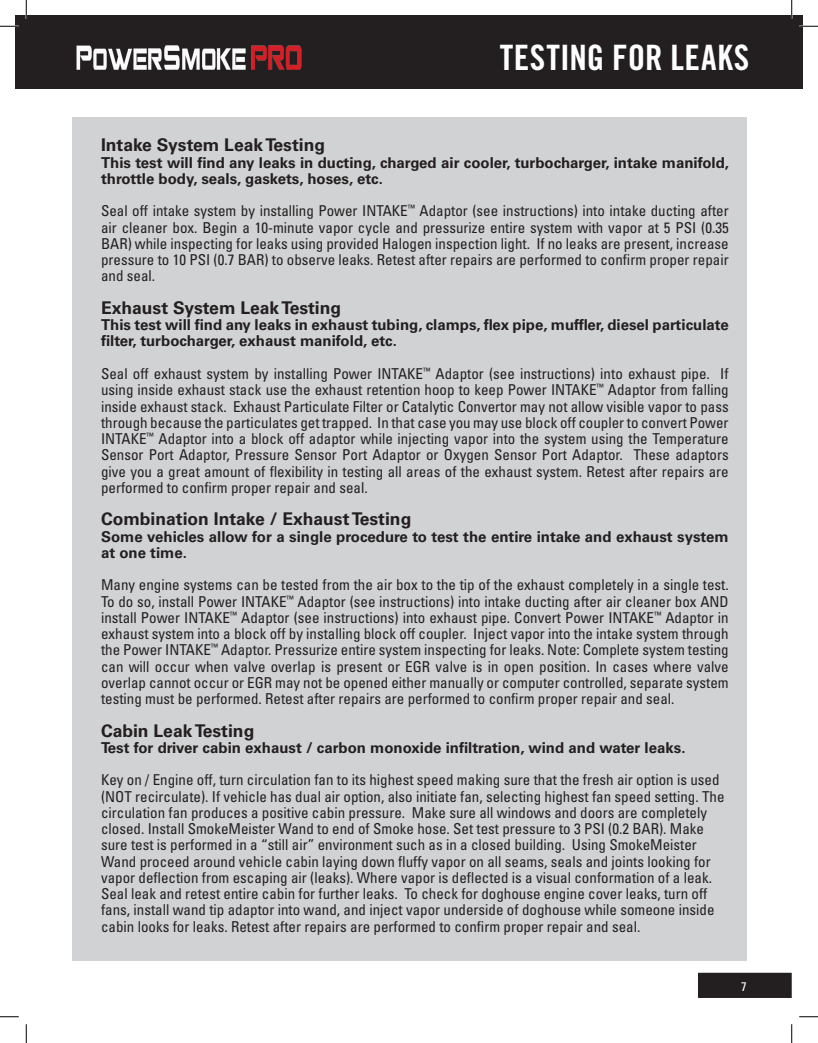
<style>
.page{position:relative;width:818px;height:1043px;background:#fff}
.page>*{position:absolute;margin:0;border:0;box-sizing:border-box;transform-origin:0 0}
.t1{font:35px "Trade Gothic LT Std Bd Cn 20";letter-spacing:.015em;color:#fff}
.t2{font:700 17.5px "Univers LT Std";color:#231f20}
.t3{font:condensed 15px/16.2px "Univers LT Std";color:#231f20;text-align:justify}
.t4{font:700 15px/16.2px "Univers LT Std";color:#231f20}
.t5{font:condensed 12.5px "Univers LT Std";color:#fff}
</style>
<div class="page">
<div style="left:15px;top:15px;width:787px;height:73px;background:#231f20"></div>
<div style="left:698px;top:973px;width:93px;height:24px;background:#231f20"></div>
<div style="left:698px;top:972px;width:93px;height:26px;border:1px solid #231f20"></div>
<div style="left:72px;top:117px;width:674px;height:843px;background:#d1d2d4"></div>
<img style="left:76px;top:45px;width:226px;height:25px">
<svg style="left:0;top:25px;width:19px;height:2px"></svg>
<svg style="left:799px;top:25px;width:19px;height:2px"></svg>
<svg style="left:0;top:1016px;width:19px;height:1px"></svg>
<svg style="left:799px;top:1016px;width:19px;height:1px"></svg>
<svg style="left:25px;top:0;width:2px;height:19px"></svg>
<svg style="left:25px;top:1024px;width:2px;height:18px"></svg>
<svg style="left:790px;top:0;width:2px;height:19px"></svg>
<svg style="left:791px;top:1024px;width:1px;height:18px"></svg>
<h1 class="t1" style="left:499px;top:36px;width:251px">TESTING FOR LEAKS</h1>
<p class="t2" style="left:101px;top:135px;width:225px">Intake System Leak Testing</p>
<p class="t4" style="left:101px;top:154px;width:629px">This test will find any leaks in ducting, charged air cooler, turbocharger, intake manifold, throttle body, seals, gaskets, hoses, etc.</p>
<p class="t3" style="left:101px;top:203px;width:629px">Seal off intake system by installing Power INTAKE<sup>™</sup> Adaptor (see instructions) into intake ducting after air cleaner box. Begin a 10-minute vapor cycle and pressurize entire system with vapor at 5 PSI (0.35<br>BAR) while inspecting for leaks using provided Halogen inspection light. If no leaks are present, increase pressure to 10 PSI (0.7 BAR) to observe leaks. Retest after repairs are performed to confirm proper repair and seal.</p>
<p class="t2" style="left:101px;top:297px;width:242px">Exhaust System Leak Testing</p>
<p class="t4" style="left:101px;top:317px;width:629px">This test will find any leaks in exhaust tubing, clamps, flex pipe, muffler, diesel particulate filter, turbocharger, exhaust manifold, etc.</p>
<p class="t3" style="left:101px;top:365px;width:629px">Seal off exhaust system by installing Power INTAKE<sup>™</sup> Adaptor (see instructions) into exhaust pipe. If using inside exhaust stack use the exhaust retention hoop to keep Power INTAKE<sup>™</sup> Adaptor from falling inside exhaust stack. Exhaust Particulate Filter or Catalytic Convertor may not allow visible vapor to pass through because the particulates get trapped. In that case you may use block off coupler to convert Power INTAKE<sup>™</sup> Adaptor into a block off adaptor while injecting vapor into the system using the Temperature Sensor Port Adaptor, Pressure Sensor Port Adaptor or Oxygen Sensor Port Adaptor. These adaptors give you a great amount of flexibility in testing all areas of the exhaust system. Retest after repairs are performed to confirm proper repair and seal.</p>
<p class="t2" style="left:101px;top:509px;width:312px">Combination Intake / Exhaust Testing</p>
<p class="t4" style="left:101px;top:528px;width:629px">Some vehicles allow for a single procedure to test the entire intake and exhaust system at one time.</p>
<p class="t3" style="left:101px;top:576px;width:629px">Many engine systems can be tested from the air box to the tip of the exhaust completely in a single test.<br>To do so, install Power INTAKE<sup>™</sup> Adaptor (see instructions) into intake ducting after air cleaner box AND install Power INTAKE<sup>™</sup> Adaptor (see instructions) into exhaust pipe. Convert Power INTAKE<sup>™</sup> Adaptor in exhaust system into a block off by installing block off coupler. Inject vapor into the intake system through the Power INTAKE<sup>™</sup> Adaptor. Pressurize entire system inspecting for leaks. Note: Complete system testing can will occur when valve overlap is present or EGR valve is in open position. In cases where valve overlap cannot occur or EGR may not be opened either manually or computer controlled, separate system testing must be performed. Retest after repairs are performed to confirm proper repair and seal.</p>
<p class="t2" style="left:101px;top:720px;width:155px">Cabin Leak Testing</p>
<p class="t4" style="left:101px;top:739px;width:586px">Test for driver cabin exhaust / carbon monoxide infiltration, wind and water leaks.</p>
<p class="t3" style="left:101px;top:771px;width:625px;text-align:left">Key on / Engine off, turn circulation fan to its highest speed making sure that the fresh air option is used (NOT recirculate). If vehicle has dual air option, also initiate fan, selecting highest fan speed setting. The circulation fan produces a positive cabin pressure. Make sure all windows and doors are completely closed. Install SmokeMeister Wand to end of Smoke hose. Set test pressure to 3 PSI (0.2 BAR). Make sure test is performed in a “still air” environment such as in a closed building. Using SmokeMeister Wand proceed around vehicle cabin laying down fluffy vapor on all seams, seals and joints looking for vapor deflection from escaping air (leaks). Where vapor is deflected is a visual conformation of a leak.<br>Seal leak and retest entire cabin for further leaks. To check for doghouse engine cover leaks, turn off fans, install wand tip adaptor into wand, and inject vapor underside of doghouse while someone inside cabin looks for leaks. Retest after repairs are performed to confirm proper repair and seal.</p>
<p class="t5" style="left:741px;top:978px;width:7px">7</p>
</div>
